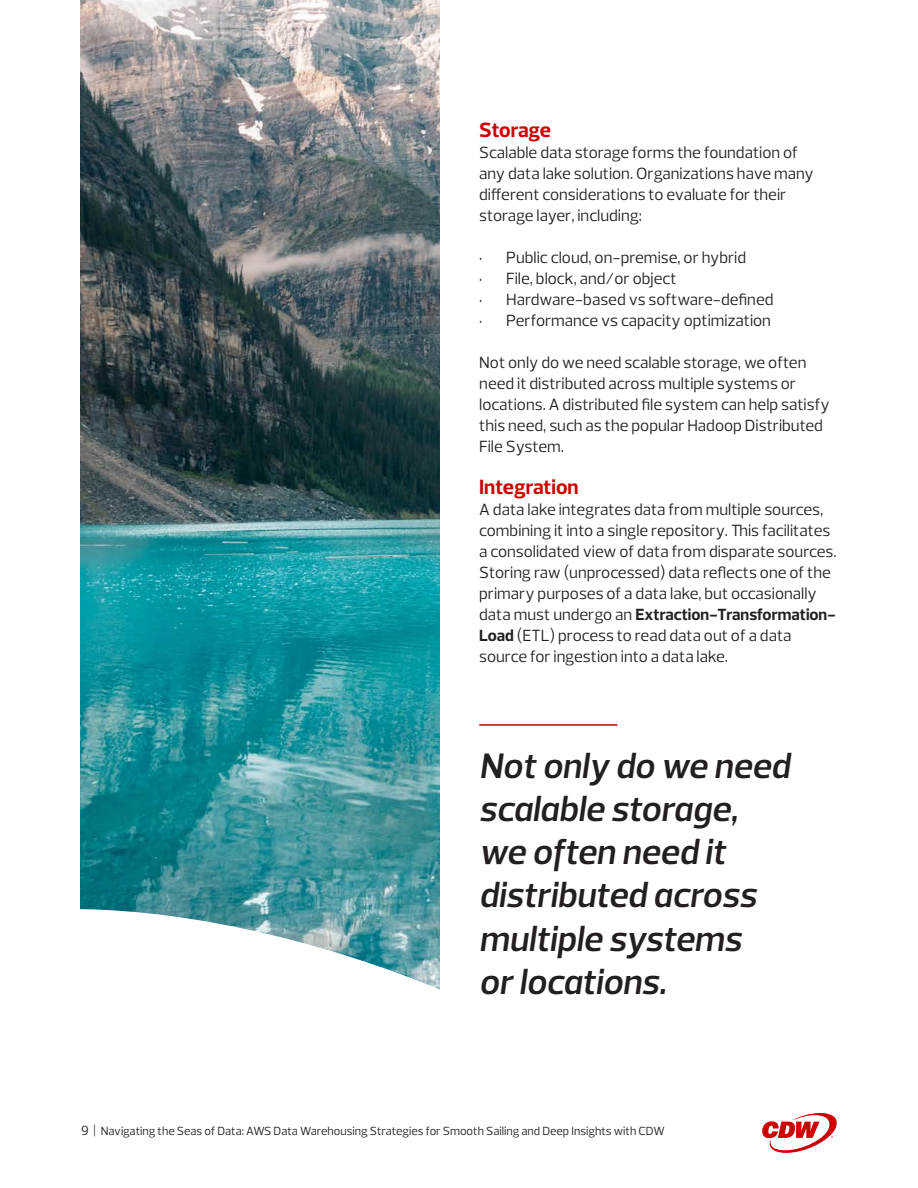
<style>
.page{position:relative;width:918px;height:1188px;background:#fff}
.page>*{position:absolute;margin:0;border:0;box-sizing:border-box;transform-origin:0 0}
.t1{font:italic 600 36px/43.2px "Prelo";color:#231f20}
.Body{font:700 21px "Prelo";color:#c00}
.Body-2{font:16.5px/21px "Prelo";color:#231f20}
.t2{font:12px "Prelo";color:#231f20}
.s1{font-weight:700}
.s2{font-size:13.5px}
</style>
<div class="page">
<svg style="left:762px;top:1113px;width:75px;height:40px"></svg>
<img style="left:81px;top:0;width:359px;height:877px">
<svg style="left:80px;top:877px;width:360px;height:113px"></svg>
<hr style="left:479px;top:724px;width:138px;height:2px;background:#c00">
<p class="Body" style="left:479px;top:117px;width:73px">Storage</p>
<p class="Body-2" style="left:479px;top:142px;width:336px">Scalable data storage forms the foundation of any data lake solution. Organizations have many different considerations to evaluate for their storage layer, including:</p>
<p class="Body-2" style="left:479px;top:247px;width:268px">• Public cloud, on-premise, or hybrid</p>
<p class="Body-2" style="left:479px;top:268px;width:199px">• File, block, and/or object</p>
<p class="Body-2" style="left:479px;top:289px;width:296px">• Hardware-based vs software-defined</p>
<p class="Body-2" style="left:479px;top:310px;width:293px">• Performance vs capacity optimization</p>
<p class="Body-2" style="left:479px;top:352px;width:352px">Not only do we need scalable storage, we often need it distributed across multiple systems or locations. A distributed file system can help satisfy this need, such as the popular Hadoop Distributed File System.</p>
<p class="Body" style="left:479px;top:474px;width:101px">Integration</p>
<p class="Body-2" style="left:479px;top:499px;width:359px">A data lake integrates data from multiple sources, combining it into a single repository. This facilitates a consolidated view of data from disparate sources.<br>Storing raw (unprocessed) data reflects one of the primary purposes of a data lake, but occasionally data must undergo an <span class="s1">Extraction-Transformation-Load</span> (ETL) process to read data out of a data source for ingestion into a data lake.</p>
<p class="t1" style="left:479px;top:744px;width:312px">Not only do we need scalable storage, we often need it distributed across multiple systems<br>or locations.</p>
<p class="t2" style="left:81px;top:1123px;width:585px"><span class="s2">9 |</span> Navigating the Seas of Data: AWS Data Warehousing Strategies for Smooth Sailing and Deep Insights with CDW</p>
</div>
